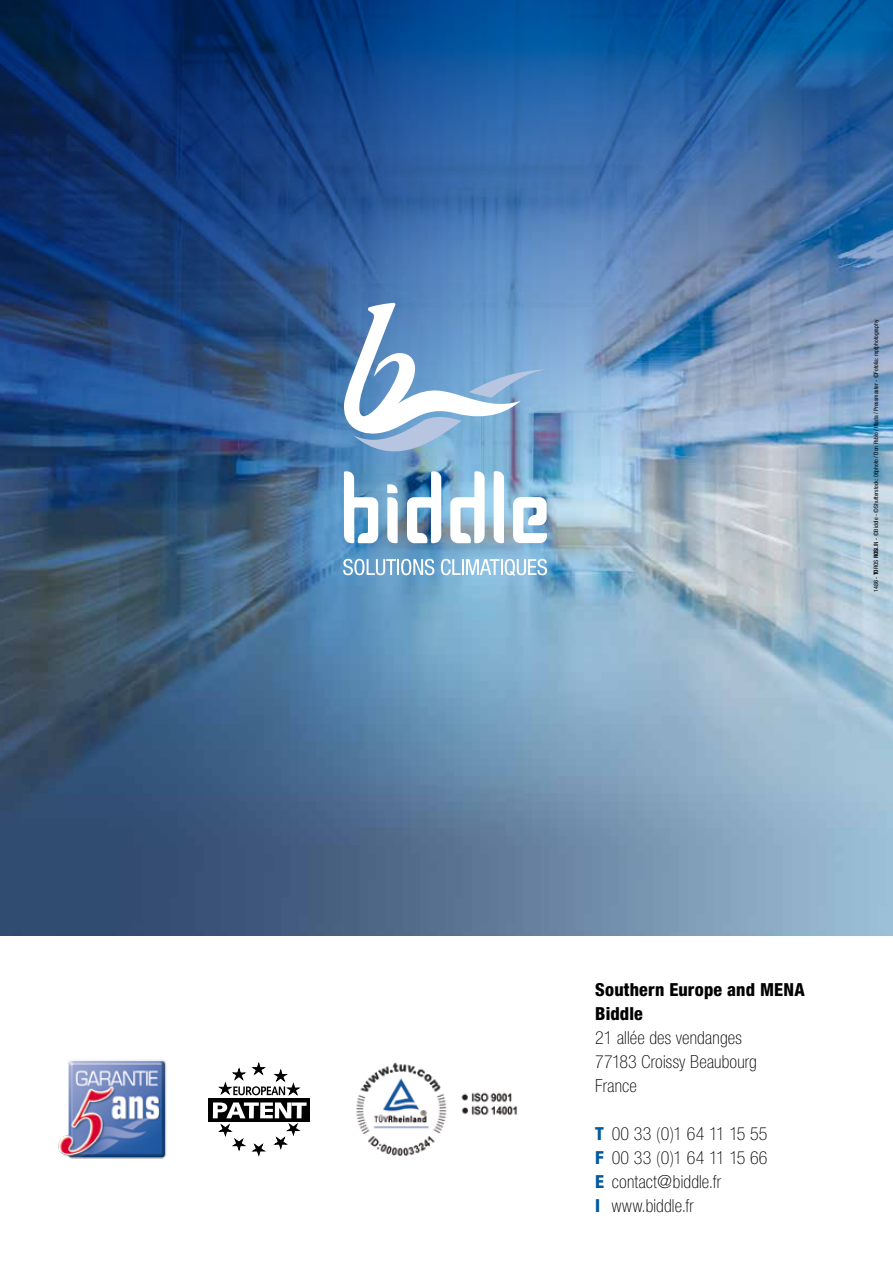
<style>
.page{position:relative;width:893px;height:1263px;background:#fff}
.page>*{position:absolute;margin:0;border:0;box-sizing:border-box;transform-origin:0 0}
.t1{font:100 condensed 18px/24px "Helvetica Neue";letter-spacing:.01em;color:#000}
.t2{font:800 condensed 18px/24px "Helvetica Neue";letter-spacing:.005em;color:#000}
.t3{font:condensed 6px "Helvetica Neue";color:#000}
.s1{font-weight:700}
.s2{font-weight:800;color:#005aa1}
</style>
<div class="page">
<img style="left:0;top:495px;width:893px;height:440px">
<img style="left:356px;top:1062px;width:161px;height:94px">
<img style="left:0;top:0;width:893px;height:495px">
<div style="left:209px;top:1098px;width:101px;height:24px;background:#000"></div>
<svg style="left:219px;top:1124px;width:26px;height:26px"></svg>
<svg style="left:274px;top:1124px;width:26px;height:25px"></svg>
<svg style="left:252px;top:1144px;width:13px;height:12px"></svg>
<svg style="left:219px;top:1063px;width:81px;height:32px"></svg>
<svg style="left:213px;top:1102px;width:94px;height:16px"></svg>
<svg style="left:343px;top:303px;width:204px;height:241px"></svg>
<svg style="left:343px;top:559px;width:91px;height:16px"></svg>
<svg style="left:441px;top:559px;width:106px;height:17px"></svg>
<img style="left:58px;top:1060px;width:109px;height:99px">
<p class="t3" style="left:872px;top:592px;width:273px;rotate:-90deg">1486 - <span class="s1">To</span>ros <span class="s1">Ros</span>lin - ©Biddle - ©Shutterstock: 06photo / Don Pablo / Itlada / Pressmaster - ©Fotolia: mpfphotography</p>
<p class="t2" style="left:595px;top:977px;width:211px">Southern Europe and MENA<br>Biddle</p>
<p class="t1" style="left:595px;top:1025px;width:163px">21 allée des vendanges<br>77183 Croissy Beaubourg<br>France</p>
<p class="t1" style="left:595px;top:1121px;width:174px"><span class="s2">T</span> 00 33 (0)1 64 11 15 55<br><span class="s2">F</span> 00 33 (0)1 64 11 15 66<br><span class="s2">E</span> contact@biddle.fr<br><span class="s2">I</span> www.biddle.fr</p>
</div>
